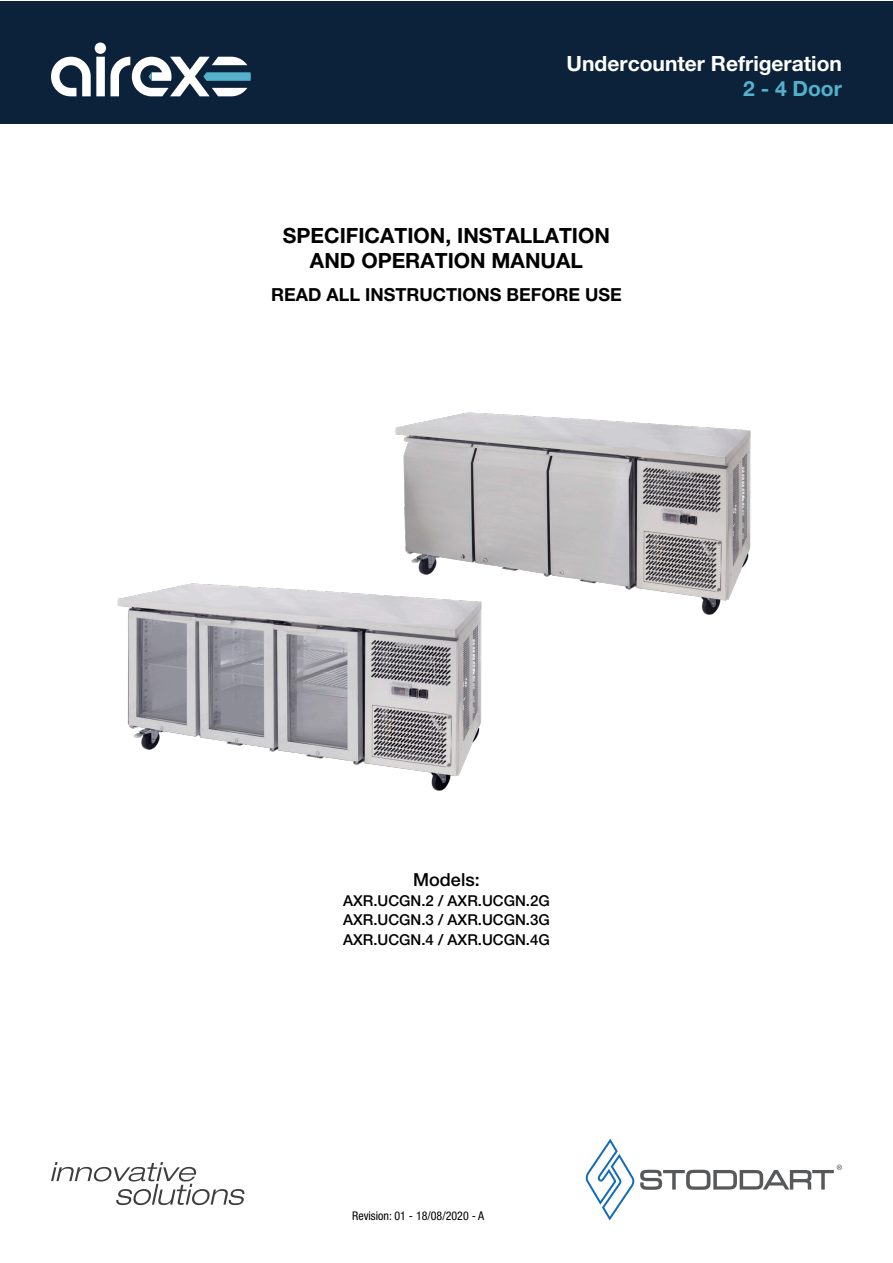
<style>
.page{position:relative;width:893px;height:1263px;background:#fff}
.page>*{position:absolute;margin:0;border:0;box-sizing:border-box;transform-origin:0 0}
.t1{font:700 21px "Helvetica Neue LT Pro";color:#000}
.t2{font:700 21px "Helvetica Neue LT Pro";color:#fff}
.t3{font:700 21px "Helvetica Neue LT Pro";color:#53b2ca}
.t4{font:700 18px "Helvetica Neue LT Pro";color:#000}
.t5{font:500 18px "Helvetica Neue LT Pro";color:#000}
.t6{font:500 15px "Helvetica Neue LT Pro";color:#000}
.t7{font:condensed 12px "Helvetica Neue LT Pro";color:#000}
</style>
<div class="page">
<svg style="left:51px;top:1162px;width:193px;height:43px"></svg>
<div style="left:1px;top:1px;width:892px;height:123px;background:#0c223b"></div>
<svg style="left:585px;top:1139px;width:257px;height:81px"></svg>
<svg style="left:51px;top:43px;width:200px;height:53px"></svg>
<img style="left:117px;top:583px;width:365px;height:208px">
<img style="left:381px;top:412px;width:370px;height:211px">
<p class="t2" style="left:567px;top:51px;width:277px">Undercounter Refrigeration</p>
<p class="t3" style="left:743px;top:76px;width:100px">2 - 4 Door</p>
<p class="t1" style="left:283px;top:222px;width:329px">SPECIFICATION, INSTALLATION</p>
<p class="t1" style="left:310px;top:247px;width:274px">AND OPERATION MANUAL</p>
<p class="t4" style="left:271px;top:283px;width:352px">READ ALL INSTRUCTIONS BEFORE USE</p>
<p class="t5" style="left:413px;top:869px;width:68px">Models:</p>
<p class="t6" style="left:343px;top:891px;width:208px">AXR.UCGN.2 / AXR.UCGN.2G</p>
<p class="t6" style="left:343px;top:911px;width:208px">AXR.UCGN.3 / AXR.UCGN.3G</p>
<p class="t6" style="left:343px;top:930px;width:208px">AXR.UCGN.4 / AXR.UCGN.4G</p>
<p class="t7" style="left:352px;top:1209px;width:134px">Revision: 01 - 18/08/2020 - A</p>
</div>
